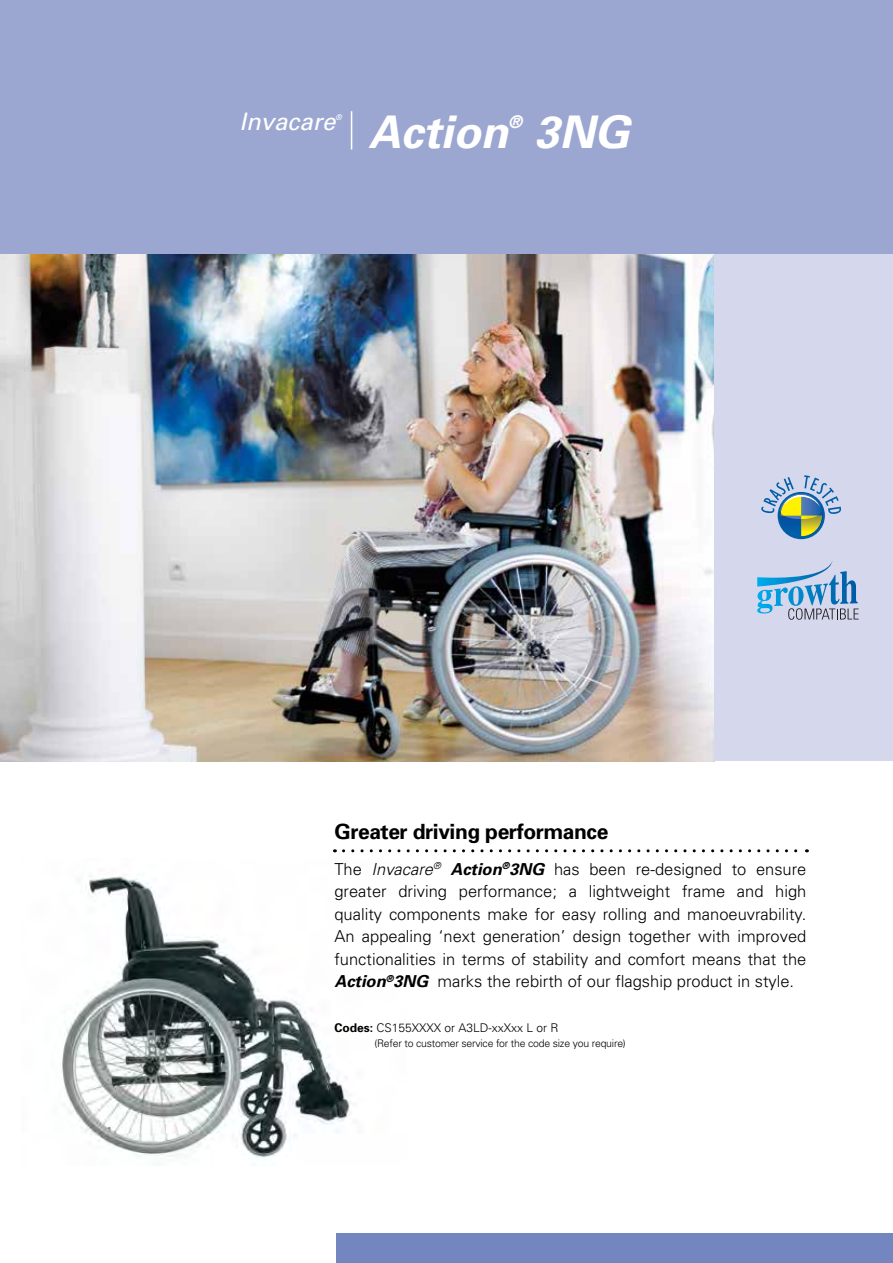
<style>
.page{position:relative;width:893px;height:1263px;background:#fff}
.page>*{position:absolute;margin:0;border:0;box-sizing:border-box;transform-origin:0 0}
.t1{font:italic 700 45px "Univers";color:#fff}
.t2{font:italic 24px "Univers";color:#fff}
.t3{font:700 21px "Univers";letter-spacing:-.02em;color:#000}
.t4{font:italic 700 17.55px "Univers";color:#fff}
.t5{font:300 16.5px/22.5px "Univers";color:#000;text-align:justify}
.t6{font:300 12px "Univers";color:#000}
.t7{font:300 10.5px "Univers";letter-spacing:-.02em;color:#000}
.t8{font:italic 7.8px "Univers";color:#fff}
.s1{font-style:italic}
.s2{font-weight:700;font-style:italic}
.s3{font-weight:700}
</style>
<div class="page">
<img style="left:61px;top:876px;width:290px;height:289px">
<div style="left:337px;top:1233px;width:556px;height:30px;background:#7486bf"></div>
<img style="left:0;top:254px;width:714px;height:507px">
<div style="left:714px;top:246px;width:179px;height:515px;background:#d5d8ec"></div>
<div style="left:0;top:0;width:893px;height:254px;background:#9ca7d1"></div>
<svg style="left:343px;top:849px;width:464px;height:3px"></svg>
<hr style="left:351px;top:111px;width:1px;height:38px;background:#fff">
<svg style="left:761px;top:475px;width:80px;height:62px"></svg>
<svg style="left:757px;top:561px;width:102px;height:59px"></svg>
<h2 class="t2" style="left:239px;top:107px;width:98px">Invacare</h2>
<p class="t8" style="left:335px;top:112px;width:8px">®</p>
<h1 class="t1" style="left:368px;top:103px;width:141px">Action</h1>
<p class="t4" style="left:508px;top:110px;width:15px">®</p>
<h1 class="t1" style="left:534px;top:103px;width:97px">3NG</h1>
<p class="t3" style="left:334px;top:818px;width:275px">Greater driving performance</p>
<p class="t5" style="left:334px;top:857px;width:474px">The <span class="s1">Invacare</span><sup>®</sup> <span class="s2">Action</span><sup>®</sup><span class="s2">3NG</span> has been re-designed to ensure greater driving performance; a lightweight frame and high quality components make for easy rolling and manoeuvrability.<br>An appealing ‘next generation’ design together with improved functionalities in terms of stability and comfort means that the <span class="s2">Action</span><sup>®</sup><span class="s2">3NG</span> marks the rebirth of our flagship product in style.</p>
<p class="t6" style="left:334px;top:1021px;width:226px"><span class="s3">Codes:</span> CS155XXXX or A3LD-xxXxx L or R</p>
<p class="t7" style="left:374px;top:1036px;width:253px">(Refer to customer service for the code size you require)</p>
</div>
